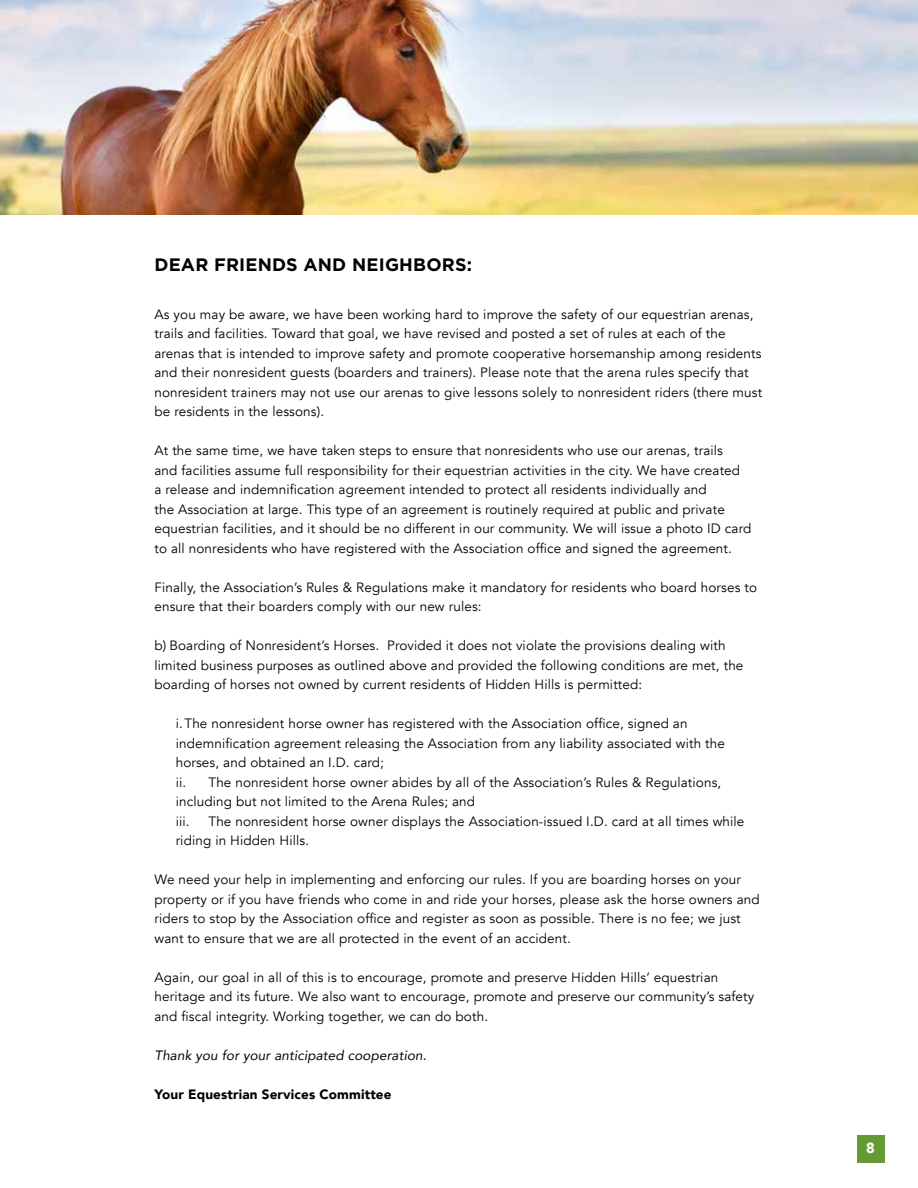
<style>
.page{position:relative;width:918px;height:1188px;background:#fff}
.page>*{position:absolute;margin:0;border:0;box-sizing:border-box;transform-origin:0 0}
.t1{font:700 18px "Gotham HTF";letter-spacing:.01em;color:#000}
.t2{font:900 14.7px "Avenir";color:#fff}
.t3{font:13.5px/19.5px "Avenir";letter-spacing:.01em;color:#000}
.t4{font:italic 13.5px "Avenir";letter-spacing:.01em;color:#000}
.t5{font:900 13.5px "Avenir";letter-spacing:.01em;color:#000}
</style>
<div class="page">
<img style="left:0;top:0;width:918px;height:214px">
<div style="left:857px;top:1135px;width:27px;height:27px;background:#639b32"></div>
<h1 class="t1" style="left:154px;top:254px;width:319px">DEAR FRIENDS AND NEIGHBORS:</h1>
<p class="t3" style="left:154px;top:305px;width:609px">As you may be aware, we have been working hard to improve the safety of our equestrian arenas, trails and facilities. Toward that goal, we have revised and posted a set of rules at each of the arenas that is intended to improve safety and promote cooperative horsemanship among residents and their nonresident guests (boarders and trainers). Please note that the arena rules specify that nonresident trainers may not use our arenas to give lessons solely to nonresident riders (there must be residents in the lessons).</p>
<p class="t3" style="left:154px;top:441px;width:598px">At the same time, we have taken steps to ensure that nonresidents who use our arenas, trails<br>and facilities assume full responsibility for their equestrian activities in the city. We have created<br>a release and indemnification agreement intended to protect all residents individually and<br>the Association at large. This type of an agreement is routinely required at public and private equestrian facilities, and it should be no different in our community. We will issue a photo ID card to all nonresidents who have registered with the Association office and signed the agreement.</p>
<p class="t3" style="left:154px;top:577px;width:604px">Finally, the Association’s Rules &amp; Regulations make it mandatory for residents who board horses to ensure that their boarders comply with our new rules:</p>
<p class="t3" style="left:154px;top:636px;width:591px">b) Boarding of Nonresident’s Horses. Provided it does not violate the provisions dealing with limited business purposes as outlined above and provided the following conditions are met, the boarding of horses not owned by current residents of Hidden Hills is permitted:</p>
<p class="t3" style="left:176px;top:714px;width:551px">i.The nonresident horse owner has registered with the Association office, signed an indemnification agreement releasing the Association from any liability associated with the horses, and obtained an I.D. card;<br>ii. The nonresident horse owner abides by all of the Association’s Rules &amp; Regulations, including but not limited to the Arena Rules; and<br>iii.</p>
<p class="t3" style="left:176px;top:811px;width:570px;text-indent:33px">The nonresident horse owner displays the Association-issued I.D. card at all times while riding in Hidden Hills.</p>
<p class="t3" style="left:154px;top:870px;width:607px">We need your help in implementing and enforcing our rules. If you are boarding horses on your property or if you have friends who come in and ride your horses, please ask the horse owners and riders to stop by the Association office and register as soon as possible. There is no fee; we just want to ensure that we are all protected in the event of an accident.</p>
<p class="t3" style="left:154px;top:967px;width:601px">Again, our goal in all of this is to encourage, promote and preserve Hidden Hills’ equestrian heritage and its future. We also want to encourage, promote and preserve our community’s safety and fiscal integrity. Working together, we can do both.</p>
<p class="t4" style="left:154px;top:1047px;width:274px">Thank you for your anticipated cooperation.</p>
<p class="t5" style="left:154px;top:1082px;width:239px">Your Equestrian Services Committee</p>
<p class="t2" style="left:866px;top:1136px;width:10px">8</p>
</div>
